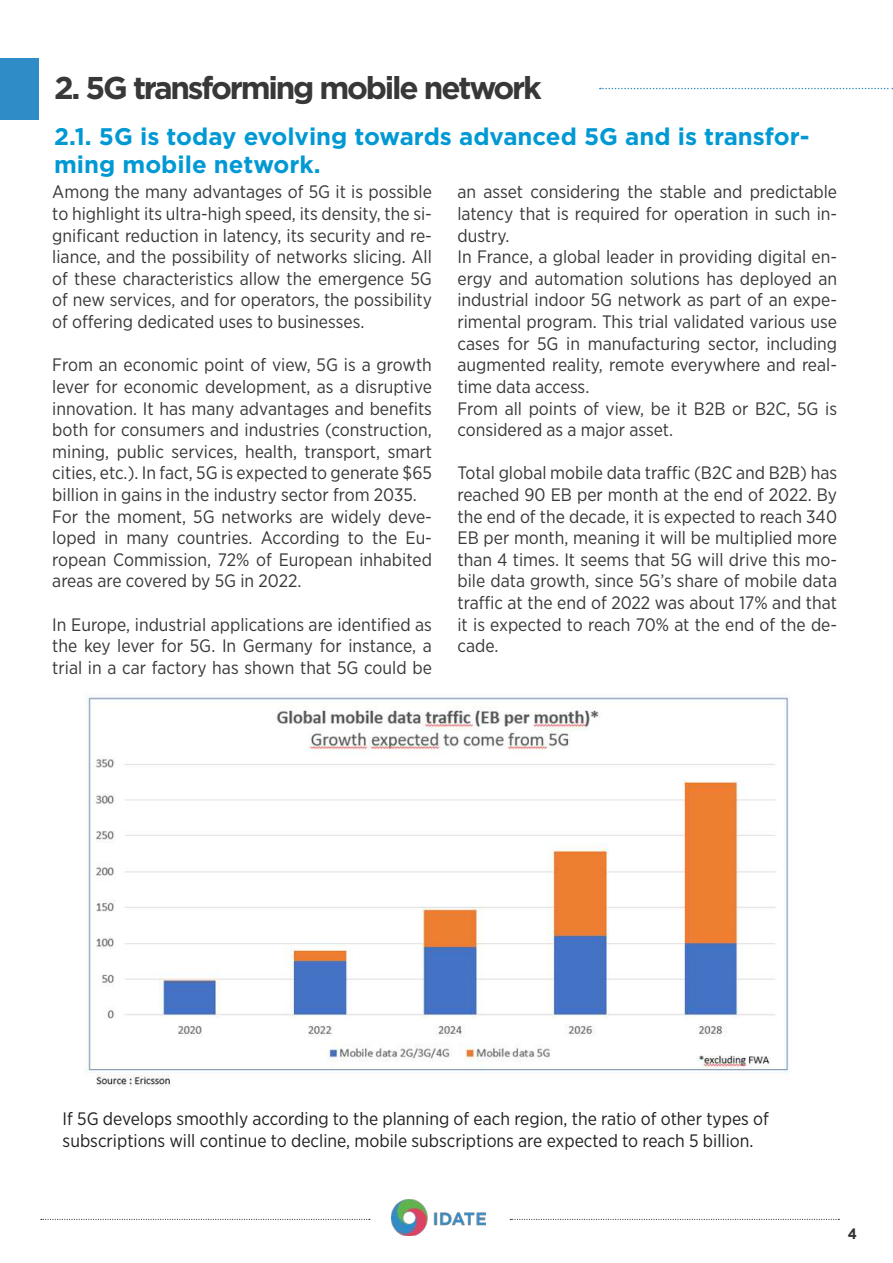
<style>
.page{position:relative;width:893px;height:1263px;background:#fff}
.page>*{position:absolute;margin:0;border:0;box-sizing:border-box;transform-origin:0 0}
.t1{font:700 31.5px "Gotham";letter-spacing:-.07em;color:#383839}
.t2{font:700 24px/28.8px "Gotham";color:#0099d4}
.t3{font:18px/21.6px "Gotham Narrow";color:#383839;text-align:justify}
.t4{font:18px/21.6px "Gotham Narrow";color:#231f20}
.t5{font:700 15px "Gotham Narrow";color:#312f30}
</style>
<div class="page">
<img style="left:391px;top:1200px;width:94px;height:36px">
<svg style="left:600px;top:88px;width:293px;height:1px"></svg>
<svg style="left:41px;top:1219px;width:329px;height:1px"></svg>
<svg style="left:510px;top:1219px;width:329px;height:1px"></svg>
<div style="left:0;top:58px;width:38px;height:62px;background:#308cc6"></div>
<img style="left:85px;top:693px;width:705px;height:393px">
<h1 class="t1" style="left:54px;top:67px;width:489px">2. 5G transforming mobile network</h1>
<h2 class="t2" style="left:54px;top:122px;width:757px">2.1. 5G is today evolving towards advanced 5G and is transfor&shy;ming mobile network.</h2>
<p class="t3" style="left:52px;top:181px;width:381px">Among the many advantages of 5G it is possible to highlight its ultra-high speed, its density, the si&shy;gnificant reduction in latency, its security and re&shy;liance, and the possibility of networks slicing. All of these characteristics allow the emergence 5G of new services, and for operators, the possibility of offering dedicated uses to businesses.</p>
<p class="t3" style="left:52px;top:354px;width:381px;text-align:left">From an economic point of view, 5G is a growth lever for economic development, as a disruptive innovation. It has many advantages and benefits both for consumers and industries (construction, mining, public services, health, transport, smart cities, etc.). In fact, 5G is expected to generate $65 billion in gains in the industry sector from 2035.<br>For the moment, 5G networks are widely deve&shy;loped in many countries. According to the Eu&shy;ropean Commission, 72% of European inhabited areas are covered by 5G in 2022.</p>
<p class="t3" style="left:52px;top:613px;width:381px">In Europe, industrial applications are identified as the key lever for 5G. In Germany for instance, a trial in a car factory has shown that 5G could be</p>
<p class="t3" style="left:457px;top:181px;width:381px;text-align:left">an asset considering the stable and predictable latency that is required for operation in such in&shy;dustry.<br>In France, a global leader in providing digital en&shy;ergy and automation solutions has deployed an industrial indoor 5G network as part of an expe&shy;rimental program. This trial validated various use cases for 5G in manufacturing sector, including augmented reality, remote everywhere and real&shy;time data access.<br>From all points of view, be it B2B or B2C, 5G is considered as a major asset.</p>
<p class="t3" style="left:457px;top:462px;width:381px">Total global mobile data traffic (B2C and B2B) has reached 90 EB per month at the end of 2022. By the end of the decade, it is expected to reach 340<br>EB per month, meaning it will be multiplied more than 4 times. It seems that 5G will drive this mo&shy;bile data growth, since 5G’s share of mobile data traffic at the end of 2022 was about 17% and that it is expected to reach 70% at the end of the de&shy;cade.</p>
<p class="t4" style="left:63px;top:1108px;width:708px">If 5G develops smoothly according to the planning of each region, the ratio of other types of subscriptions will continue to decline, mobile subscriptions are expected to reach 5 billion.</p>
<p class="t5" style="left:848px;top:1224px;width:11px">4</p>
</div>
